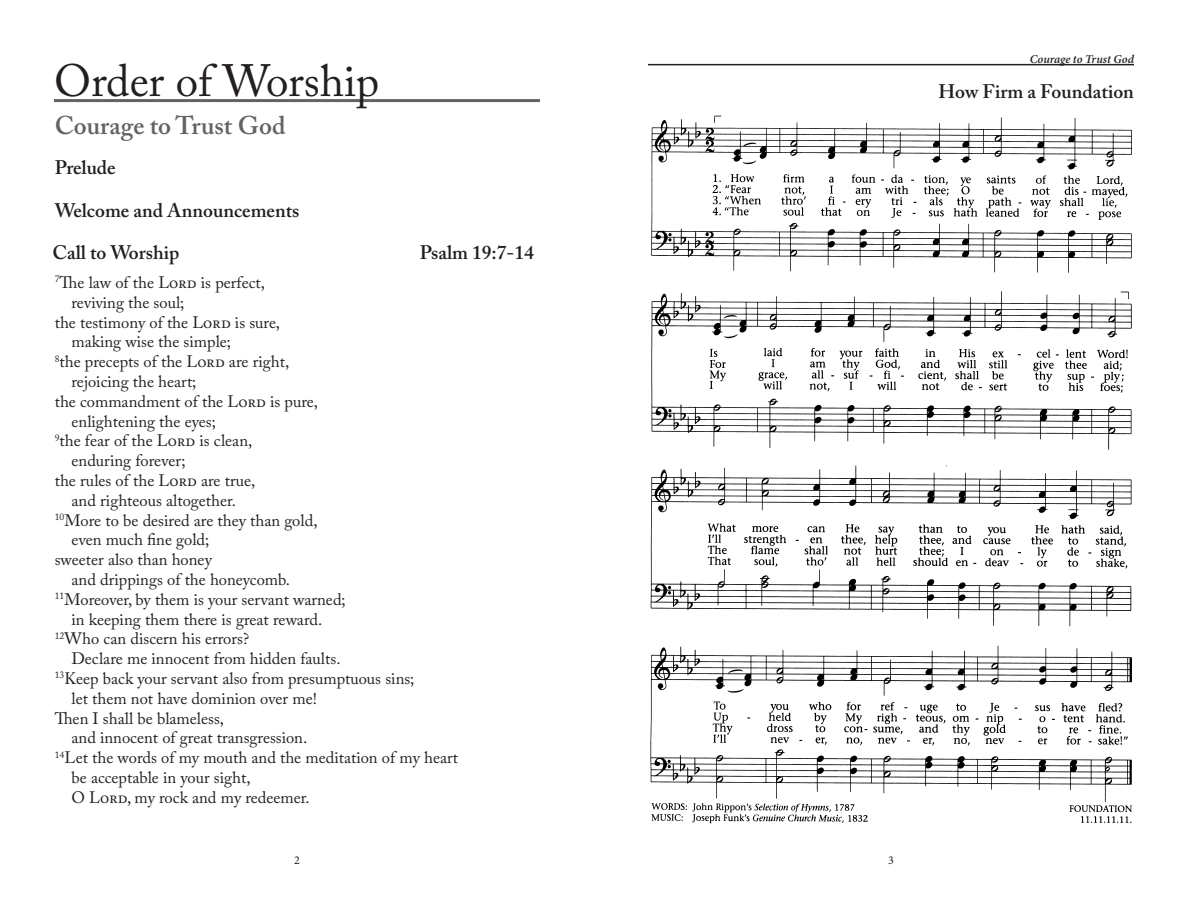
<style>
.page{position:relative;width:1188px;height:918px;background:#fff}
.page>*{position:absolute;margin:0;border:0;box-sizing:border-box;transform-origin:0 0}
.Main_Title{font:45px "Adobe Caslon Pro";color:#231f20}
.Service_Title{font:600 25.5px "Adobe Caslon Pro";color:#636366}
.Section_Headings{font:600 19.5px "Adobe Caslon Pro";color:#231f20}
.Scripture_Prose_Text{font:16.5px "Adobe Caslon Pro";color:#231f20}
.Header_Service_Title{font:italic 600 12px "Minion Pro";letter-spacing:-.005em;color:#231f20}
.Page_Numbers{font:12px "Minion Pro";color:#231f20}
</style>
<div class="page">
<hr style="left:648px;top:64px;width:486px;height:1px;background:#231f20">
<hr style="left:54px;top:99px;width:486px;height:3px;background:#636366">
<svg style="left:652px;top:63px;width:33px;height:3px"></svg>
<img style="left:650px;top:115px;width:482px;height:709px">
<p class="Main_Title" style="left:54px;top:54px;width:327px">Order of Worship</p>
<p class="Service_Title" style="left:55px;top:110px;width:232px">Courage to Trust God</p>
<p class="Section_Headings" style="left:55px;top:156px;width:62px">Prelude</p>
<p class="Section_Headings" style="left:55px;top:198px;width:246px">Welcome and Announcements</p>
<p class="Section_Headings" style="left:52px;top:241px;width:128px">Call to Worship</p>
<p class="Section_Headings" style="left:420px;top:241px;width:116px">Psalm 19:7-14</p>
<p class="Scripture_Prose_Text" style="left:55px;top:273px;width:212px"><sup>7</sup>The law of the Lord is perfect,</p>
<p class="Scripture_Prose_Text" style="left:72px;top:292px;width:114px">reviving the soul;</p>
<p class="Scripture_Prose_Text" style="left:55px;top:312px;width:227px">the testimony of the Lord is sure,</p>
<p class="Scripture_Prose_Text" style="left:72px;top:332px;width:161px">making wise the simple;</p>
<p class="Scripture_Prose_Text" style="left:55px;top:352px;width:236px"><sup>8</sup>the precepts of the Lord are right,</p>
<p class="Scripture_Prose_Text" style="left:72px;top:372px;width:126px">rejoicing the heart;</p>
<p class="Scripture_Prose_Text" style="left:55px;top:391px;width:265px">the commandment of the Lord is pure,</p>
<p class="Scripture_Prose_Text" style="left:72px;top:411px;width:146px">enlightening the eyes;</p>
<p class="Scripture_Prose_Text" style="left:55px;top:431px;width:199px"><sup>9</sup>the fear of the Lord is clean,</p>
<p class="Scripture_Prose_Text" style="left:72px;top:451px;width:116px">enduring forever;</p>
<p class="Scripture_Prose_Text" style="left:55px;top:471px;width:202px">the rules of the Lord are true,</p>
<p class="Scripture_Prose_Text" style="left:72px;top:490px;width:166px">and righteous altogether.</p>
<p class="Scripture_Prose_Text" style="left:55px;top:510px;width:264px"><sup>10</sup>More to be desired are they than gold,</p>
<p class="Scripture_Prose_Text" style="left:72px;top:530px;width:139px">even much fine gold;</p>
<p class="Scripture_Prose_Text" style="left:55px;top:550px;width:159px">sweeter also than honey</p>
<p class="Scripture_Prose_Text" style="left:72px;top:570px;width:220px">and drippings of the honeycomb.</p>
<p class="Scripture_Prose_Text" style="left:55px;top:589px;width:293px"><sup>11</sup>Moreover, by them is your servant warned;</p>
<p class="Scripture_Prose_Text" style="left:72px;top:609px;width:252px">in keeping them there is great reward.</p>
<p class="Scripture_Prose_Text" style="left:55px;top:629px;width:196px"><sup>12</sup>Who can discern his errors?</p>
<p class="Scripture_Prose_Text" style="left:72px;top:649px;width:270px">Declare me innocent from hidden faults.</p>
<p class="Scripture_Prose_Text" style="left:55px;top:669px;width:361px"><sup>13</sup>Keep back your servant also from presumptuous sins;</p>
<p class="Scripture_Prose_Text" style="left:72px;top:688px;width:247px">let them not have dominion over me!</p>
<p class="Scripture_Prose_Text" style="left:55px;top:708px;width:171px">Then I shall be blameless,</p>
<p class="Scripture_Prose_Text" style="left:72px;top:728px;width:237px">and innocent of great transgression.</p>
<p class="Scripture_Prose_Text" style="left:55px;top:748px;width:405px"><sup>14</sup>Let the words of my mouth and the meditation of my heart</p>
<p class="Scripture_Prose_Text" style="left:72px;top:768px;width:181px">be acceptable in your sight,</p>
<p class="Scripture_Prose_Text" style="left:72px;top:787px;width:240px">O Lord, my rock and my redeemer.</p>
<p class="Page_Numbers" style="left:294px;top:852px;width:7px">2</p>
<p class="Header_Service_Title" style="left:1030px;top:50px;width:106px">Courage to Trust God</p>
<p class="Section_Headings" style="left:939px;top:80px;width:197px">How Firm a Foundation</p>
<p class="Page_Numbers" style="left:888px;top:852px;width:7px">3</p>
</div>
